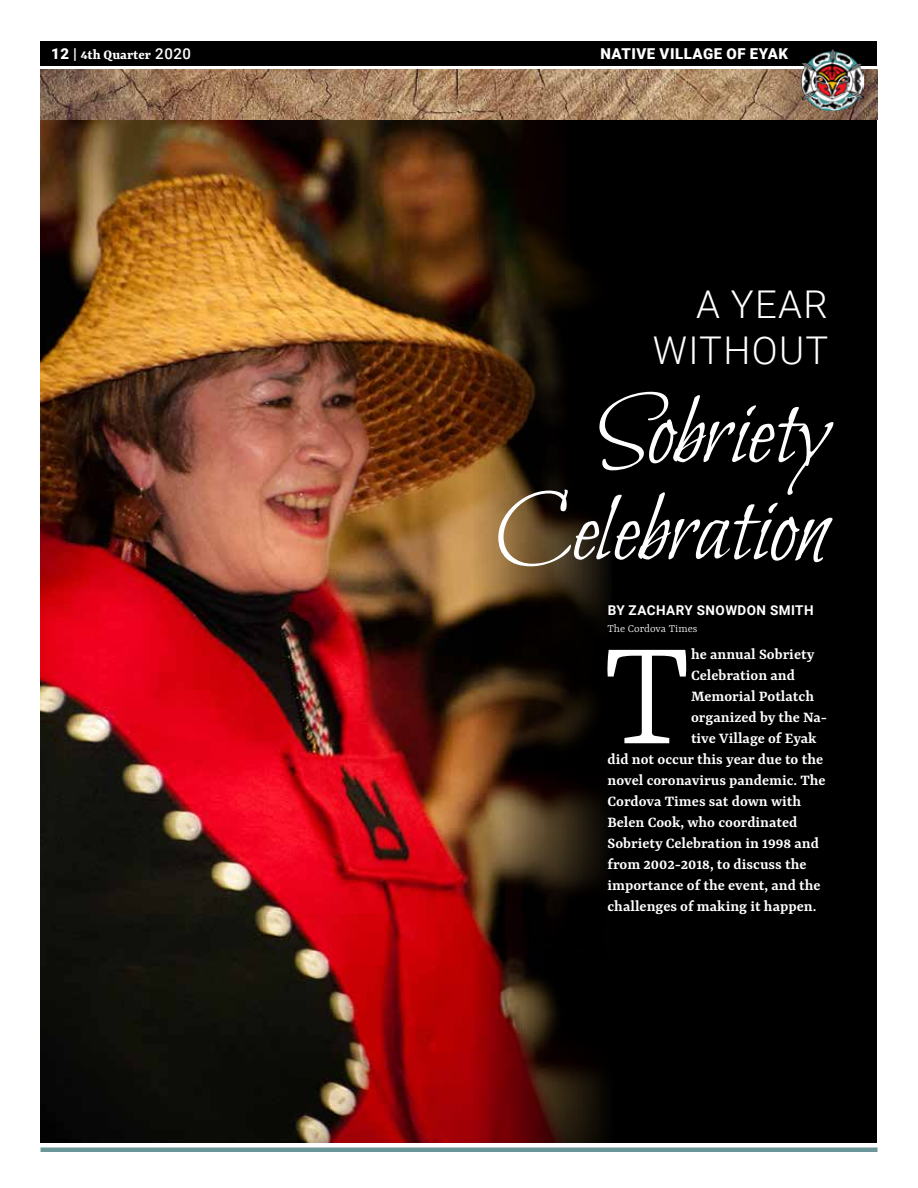
<style>
.page{position:relative;width:918px;height:1188px;background:#fff}
.page>*{position:absolute;margin:0;border:0;box-sizing:border-box;transform-origin:0 0}
.t1{font:300 164.4px "Yrsa";color:#fff}
.t2{font:101.25px/97.4px "Bilbo Swash Caps";color:#fff;text-align:right}
.t3{font:300 38.25px/45.9px "Roboto";letter-spacing:.035em;color:#fff;text-align:right}
.t4{font:600 16.5px "Yrsa";color:#fff}
.t5{font:900 15px "Roboto";letter-spacing:.035em;color:#fff}
.t6{font:700 15px "Yrsa";color:#fff}
.t7{font:700 13.5px "Roboto";letter-spacing:.035em;color:#fff}
.t8{font:300 12px "Yrsa";color:#fff}
.s1{font-family:"Roboto";font-weight:900}
.s2{font-family:"Roboto";font-weight:500}
</style>
<div class="page">
<img style="left:40px;top:69px;width:838px;height:51px">
<div style="left:40px;top:41px;width:838px;height:25px;background:#000"></div>
<img style="left:801px;top:49px;width:63px;height:62px">
<hr style="left:40px;top:1148px;width:838px;height:4px;background:#6b9697">
<div style="left:40px;top:120px;width:838px;height:1023px;background:#000"></div>
<img style="left:40px;top:120px;width:569px;height:1023px">
<p class="t6" style="left:51px;top:47px;width:141px"><span class="s1">12 |</span> 4th Quarter <span class="s2">2020</span></p>
<p class="t5" style="left:600px;top:44px;width:189px">NATIVE VILLAGE OF EYAK</p>
<h3 class="t3" style="left:653px;top:280px;width:177px">A YEAR<br>WITHOUT</h3>
<h2 class="t2" style="left:496px;top:390px;width:334px">Sobriety<br>Celebration</h2>
<p class="t7" style="left:608px;top:601px;width:207px">BY ZACHARY SNOWDON SMITH</p>
<p class="t8" style="left:608px;top:622px;width:91px">The Cordova Times</p>
<h1 class="t1" style="left:602px;top:607px;width:90px">T</h1>
<p class="t4" style="left:691px;top:645px;width:125px">he annual Sobriety</p>
<p class="t4" style="left:691px;top:666px;width:106px">Celebration and</p>
<p class="t4" style="left:691px;top:687px;width:125px">Memorial Potlatch</p>
<p class="t4" style="left:691px;top:708px;width:138px">organized by the Na-</p>
<p class="t4" style="left:691px;top:729px;width:127px">tive Village of Eyak</p>
<p class="t4" style="left:607px;top:750px;width:217px">did not occur this year due to the</p>
<p class="t4" style="left:607px;top:771px;width:220px">novel coronavirus pandemic. The</p>
<p class="t4" style="left:607px;top:792px;width:195px">Cordova Times sat down with</p>
<p class="t4" style="left:607px;top:813px;width:192px">Belen Cook, who coordinated</p>
<p class="t4" style="left:607px;top:834px;width:213px">Sobriety Celebration in 1998 and</p>
<p class="t4" style="left:607px;top:855px;width:201px">from 2002-2018, to discuss the</p>
<p class="t4" style="left:607px;top:876px;width:215px">importance of the event, and the</p>
<p class="t4" style="left:607px;top:897px;width:210px">challenges of making it happen.</p>
</div>
